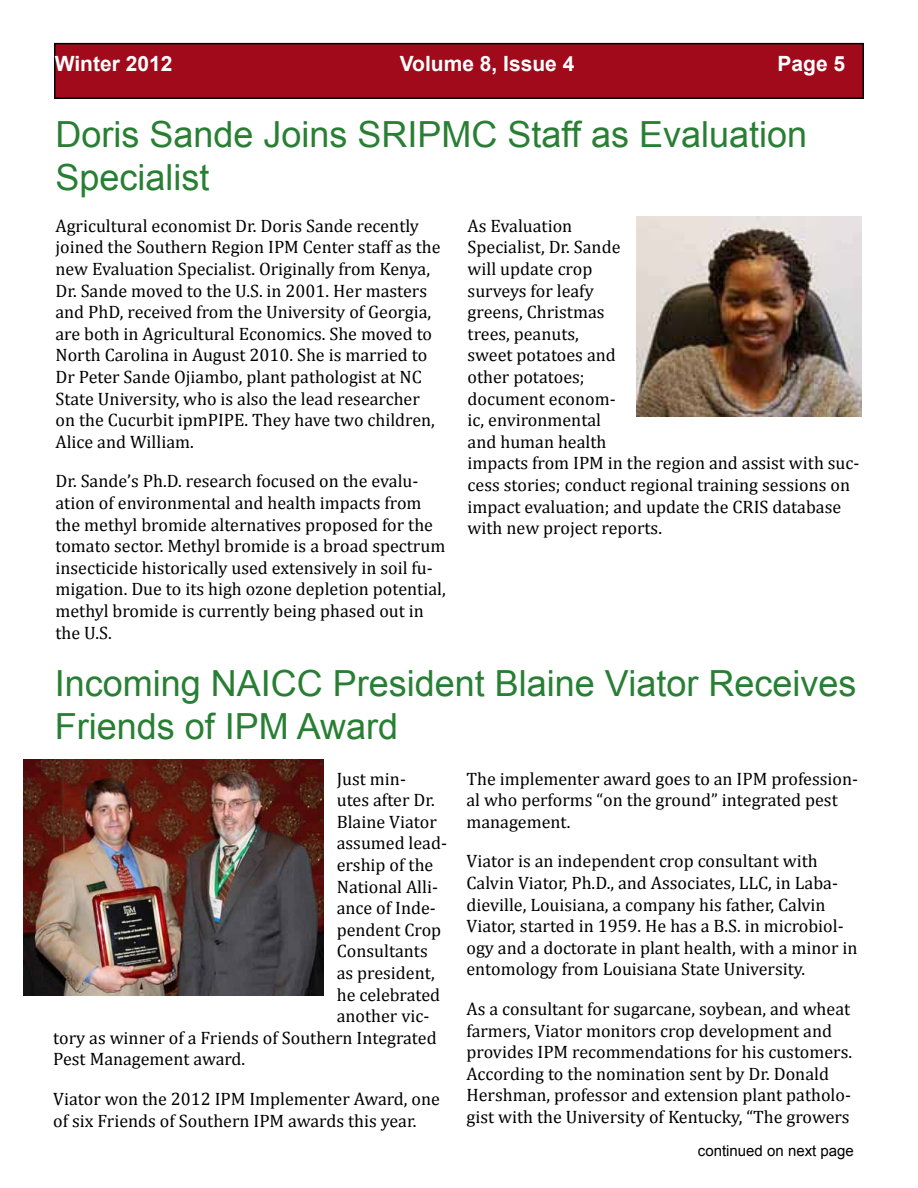
<style>
.page{position:relative;width:918px;height:1188px;background:#fff}
.page>*{position:absolute;margin:0;border:0;box-sizing:border-box;transform-origin:0 0}
.t1{font:36px/43.2px "Arial";color:#287f34}
.t2{font:700 21px "Arial";color:#fff}
.t3{font:18px/21.6px "Cambria";color:#000}
.t4{font:15px "Arial";color:#000}
</style>
<div class="page">
<div style="left:55px;top:44px;width:808px;height:54px;background:#a10a1a"></div>
<div style="left:54px;top:43px;width:810px;height:56px;border:2px solid #000"></div>
<img style="left:23px;top:760px;width:300px;height:236px">
<img style="left:637px;top:216px;width:225px;height:201px">
<p class="t2" style="left:55px;top:50px;width:119px">Winter 2012</p>
<p class="t2" style="left:400px;top:50px;width:176px">Volume 8, Issue 4</p>
<p class="t2" style="left:778px;top:50px;width:69px">Page 5</p>
<h1 class="t1" style="left:56px;top:113px;width:753px">Doris Sande Joins SRIPMC Staff as Evaluation<br>Specialist</h1>
<p class="t3" style="left:56px;top:215px;width:387px">Agricultural economist Dr. Doris Sande recently joined the Southern Region IPM Center staff as the new Evaluation Specialist. Originally from Kenya, Dr. Sande moved to the U.S. in 2001. Her masters and PhD, received from the University of Georgia, are both in Agricultural Economics. She moved to North Carolina in August 2010. She is married to Dr Peter Sande Ojiambo, plant pathologist at NC State University, who is also the lead researcher on the Cucurbit ipmPIPE. They have two children, Alice and William.</p>
<p class="t3" style="left:56px;top:470px;width:392px">Dr. Sande’s Ph.D. research focused on the evalu&shy;ation of environmental and health impacts from the methyl bromide alternatives proposed for the tomato sector. Methyl bromide is a broad spectrum insecticide historically used extensively in soil fu&shy;migation. Due to its high ozone depletion potential, methyl bromide is currently being phased out in the U.S.</p>
<p class="t3" style="left:468px;top:215px;width:393px">As Evaluation<br>Specialist, Dr. Sande<br>will update crop<br>surveys for leafy<br>greens, Christmas<br>trees, peanuts,<br>sweet potatoes and<br>other potatoes;<br>document econom-<br>ic, environmental<br>and human health<br>impacts from IPM in the region and assist with suc&shy;cess stories; conduct regional training sessions on impact evaluation; and update the CRIS database with new project reports.</p>
<h1 class="t1" style="left:55px;top:662px;width:803px">Incoming NAICC President Blaine Viator Receives<br>Friends of IPM Award</h1>
<p class="t3" style="left:337px;top:768px;width:71px">Just min-</p>
<p class="t3" style="left:337px;top:789px;width:99px">utes after Dr.</p>
<p class="t3" style="left:337px;top:811px;width:102px">Blaine Viator</p>
<p class="t3" style="left:337px;top:832px;width:112px">assumed lead-</p>
<p class="t3" style="left:337px;top:854px;width:98px">ership of the</p>
<p class="t3" style="left:337px;top:876px;width:103px">National Alli-</p>
<p class="t3" style="left:337px;top:897px;width:101px">ance of Inde-</p>
<p class="t3" style="left:337px;top:919px;width:106px">pendent Crop</p>
<p class="t3" style="left:337px;top:940px;width:93px">Consultants</p>
<p class="t3" style="left:337px;top:962px;width:100px">as president,</p>
<p class="t3" style="left:337px;top:984px;width:105px">he celebrated</p>
<p class="t3" style="left:337px;top:1005px;width:94px">another vic-</p>
<p class="t3" style="left:53px;top:1027px;width:385px">tory as winner of a Friends of Southern Integrated</p>
<p class="t3" style="left:53px;top:1048px;width:194px">Pest Management award.</p>
<p class="t3" style="left:53px;top:1088px;width:388px">Viator won the 2012 IPM Implementer Award, one of six Friends of Southern IPM awards this year.</p>
<p class="t3" style="left:466px;top:768px;width:393px">The implementer award goes to an IPM profession&shy;al who performs “on the ground” integrated pest management.</p>
<p class="t3" style="left:466px;top:850px;width:393px">Viator is an independent crop consultant with Calvin Viator, Ph.D., and Associates, LLC, in Laba&shy;dieville, Louisiana, a company his father, Calvin Viator, started in 1959. He has a B.S. in microbiol&shy;ogy and a doctorate in plant health, with a minor in entomology from Louisiana State University.</p>
<p class="t3" style="left:466px;top:998px;width:387px">As a consultant for sugarcane, soybean, and wheat farmers, Viator monitors crop development and provides IPM recommendations for his customers.<br>According to the nomination sent by Dr. Donald Hershman, professor and extension plant patholo&shy;gist with the University of Kentucky, “The growers</p>
<p class="t4" style="left:698px;top:1141px;width:157px">continued on next page</p>
</div>
